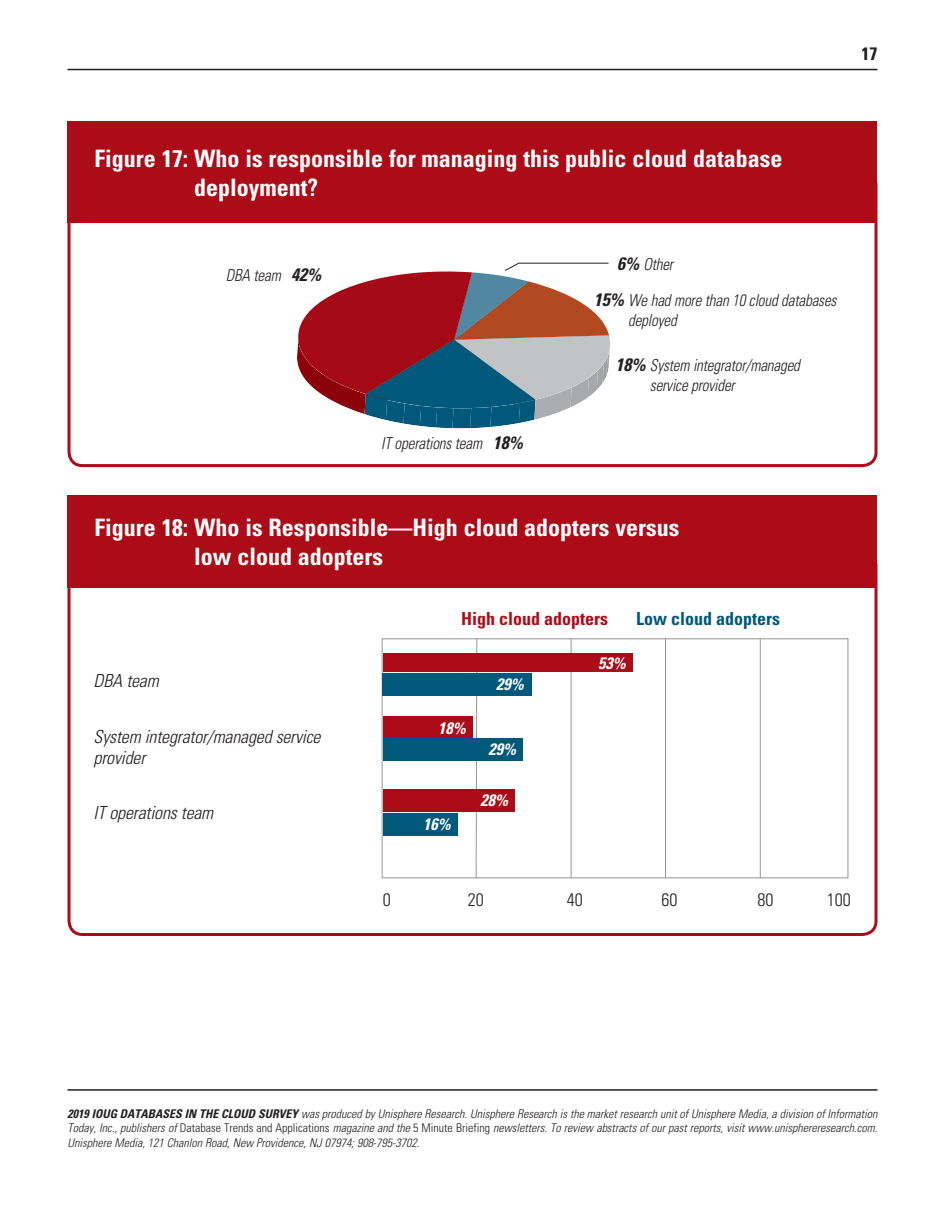
<style>
.page{position:relative;width:945px;height:1215px;background:#fff}
.page>*{position:absolute;margin:0;border:0;box-sizing:border-box;transform-origin:0 0}
.t1{font:700 condensed 24px/28.8px "Univers";color:#fff}
.t2{font:italic 300 condensed 18px/21.6px "Univers";letter-spacing:-.01em;color:#231f20}
.t3{font:700 condensed 18px "Univers";color:#ac0c17}
.t4{font:700 condensed 18px "Univers";color:#00587b}
.t5{font:300 condensed 18px "Univers";color:#231f20}
.t6{font:700 condensed 18px "Univers";color:#231f20}
.t7{font:italic 300 condensed 16.5px/36px "Univers";letter-spacing:-.01em;color:#231f20;scale:.92 1}
.t8{font:italic 700 condensed 16.5px "Univers";color:#fff}
.t9{font:italic 300 condensed 12px/14.4px "Univers";color:#231f20;text-align:justify}
.s1{font-weight:700;font-size:18px}
.s2{font-weight:700}
.s3{font-style:normal}
</style>
<div class="page">
<hr style="left:68px;top:69px;width:810px;height:1px;background:#231f20">
<hr style="left:68px;top:1089px;width:810px;height:2px;background:#231f20">
<div style="left:68px;top:170px;width:810px;height:297px;border:3px solid #ac0c17;border-radius:14px"></div>
<div style="left:68px;top:122px;width:810px;height:101px;background:#ac0c17"></div>
<svg style="left:297px;top:263px;width:313px;height:165px"></svg>
<div style="left:68px;top:495px;width:810px;height:93px;background:#ac0c17"></div>
<div style="left:382px;top:638px;width:466px;height:240px;background:#fff;border:1px solid #939598"></div>
<svg style="left:475px;top:638px;width:3px;height:241px"></svg>
<hr style="left:571px;top:639px;width:1px;height:239px;background:#939598">
<hr style="left:665px;top:639px;width:1px;height:239px;background:#939598">
<hr style="left:760px;top:639px;width:1px;height:239px;background:#939598">
<div style="left:383px;top:654px;width:249px;height:18px;background:#ac0c17"></div>
<div style="left:383px;top:673px;width:149px;height:22px;background:#00587b"></div>
<div style="left:383px;top:739px;width:140px;height:22px;background:#00587b"></div>
<div style="left:383px;top:790px;width:132px;height:22px;background:#ac0c17"></div>
<div style="left:383px;top:813px;width:74px;height:23px;background:#00587b"></div>
<div style="left:383px;top:717px;width:89px;height:21px;background:#ac0c17"></div>
<h2 class="t6" style="left:862px;top:43px;width:17px">17</h2>
<h1 class="t1" style="left:194px;top:144px;width:590px;text-indent:-100px">Figure 17: Who is responsible for managing this public cloud database deployment?</h1>
<h3 class="t7" style="left:226px;top:257px;width:105px">DBA team <span class="s1">42%</span></h3>
<h3 class="t7" style="left:381px;top:425px;width:155px">IT operations team <span class="s1">18%</span></h3>
<h3 class="t7" style="left:594px;top:245px;width:265px;text-indent:23px"><span class="s1">6%</span> Other<br><span class="s1">15%</span> We had more than 10 cloud databases</h3>
<h3 class="t7" style="left:628px;top:302px;width:54px">deployed</h3>
<h3 class="t7" style="left:650px;top:354px;width:165px;line-height:20.2px;text-indent:-34px"><span class="s1">18%</span> System integrator/managed service provider</h3>
<h1 class="t1" style="left:194px;top:513px;width:487px;text-indent:-100px">Figure 18: Who is Responsible—High cloud adopters versus low cloud adopters</h1>
<h2 class="t2" style="left:94px;top:670px;width:67px">DBA team</h2>
<h2 class="t2" style="left:94px;top:725px;width:228px">System integrator/managed service provider</h2>
<h2 class="t2" style="left:94px;top:802px;width:121px">IT operations team</h2>
<h2 class="t3" style="left:461px;top:608px;width:148px">High cloud adopters</h2>
<h2 class="t4" style="left:636px;top:608px;width:145px">Low cloud adopters</h2>
<h3 class="t8" style="left:598px;top:653px;width:29px">53%</h3>
<h3 class="t8" style="left:496px;top:674px;width:29px">29%</h3>
<h3 class="t8" style="left:438px;top:718px;width:29px">18%</h3>
<h3 class="t8" style="left:423px;top:814px;width:29px">16%</h3>
<h3 class="t8" style="left:488px;top:739px;width:29px">29%</h3>
<h3 class="t8" style="left:480px;top:790px;width:29px">28%</h3>
<h2 class="t5" style="left:383px;top:889px;width:9px">0</h2>
<h2 class="t5" style="left:468px;top:889px;width:17px">20</h2>
<h2 class="t5" style="left:567px;top:889px;width:17px">40</h2>
<h2 class="t5" style="left:661px;top:889px;width:17px">60</h2>
<h2 class="t5" style="left:757px;top:889px;width:17px">80</h2>
<h2 class="t5" style="left:827px;top:889px;width:25px">100</h2>
<p class="t9" style="left:68px;top:1106px;width:812px"><span class="s2">2019 IOUG DATABASES IN THE CLOUD SURVEY</span> was produced by Unisphere Research. Unisphere Research is the market research unit of Unisphere Media, a division of Information Today, Inc., publishers of <span class="s3">Database Trends and Applications</span> magazine and the <span class="s3">5 Minute Briefing</span> newsletters. To review abstracts of our past reports, visit www.unisphereresearch.com.<br>Unisphere Media, 121 Chanlon Road, New Providence, NJ 07974; 908-795-3702.</p>
</div>
